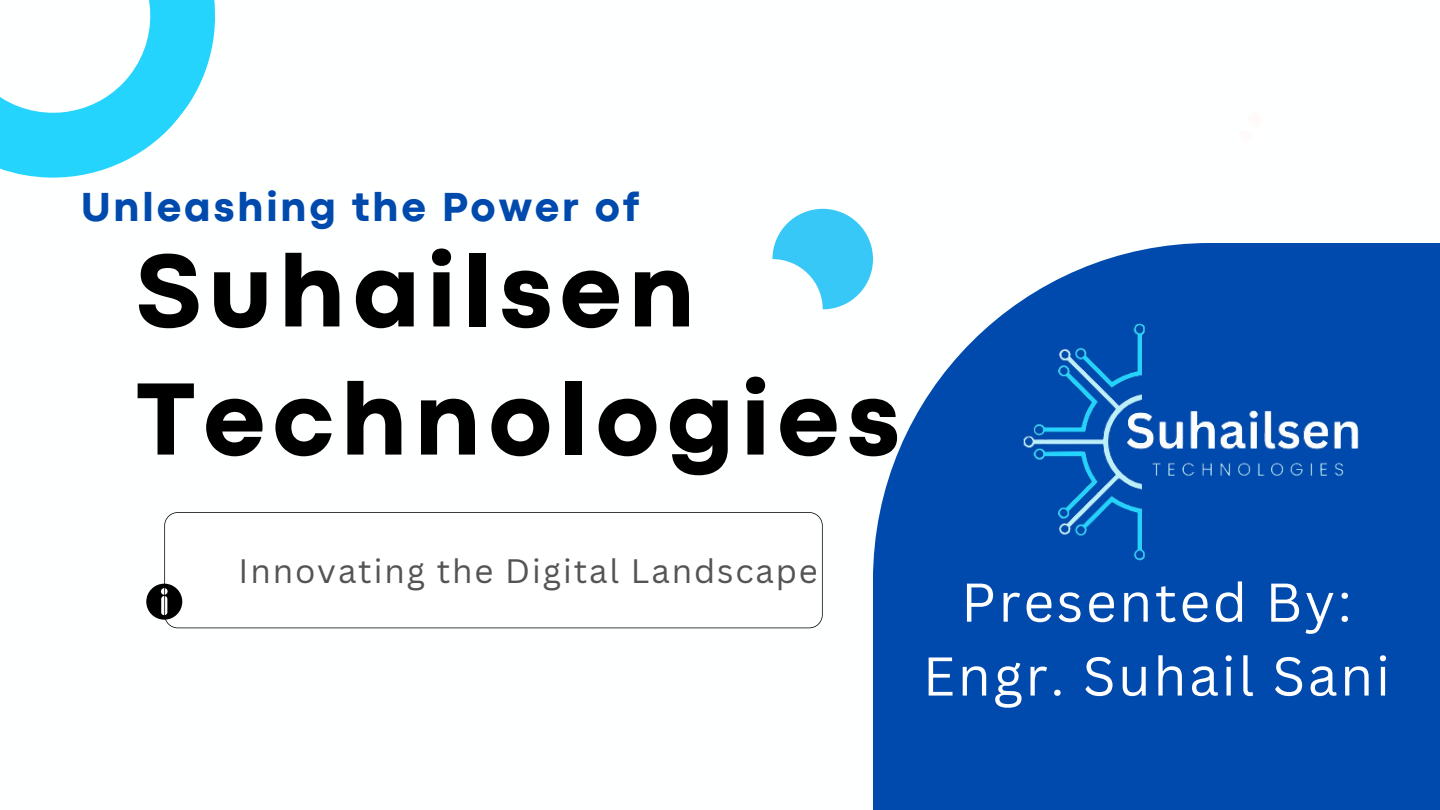
<style>
.page{position:relative;width:1440px;height:810px;background:#fff}
.page>*{position:absolute;margin:0;border:0;box-sizing:border-box;transform-origin:0 0}
.t1{font:800 107.1px "Codec Pro";letter-spacing:.07em;color:#000}
.t2{font:53.3px "Canva Sans";letter-spacing:.05em;color:#fff}
.t3{font:800 42.3px "Codec Pro";letter-spacing:.07em;color:#004aad}
.t4{font:33px "Canva Sans";letter-spacing:.055em;color:#545454}
</style>
<div class="page">
<div style="left:873px;top:340px;width:567px;height:470px;background:#004aad"></div>
<svg style="left:772px;top:209px;width:101px;height:100px;fill:#38c8f8"></svg>
<svg style="left:0;top:0;width:216px;height:178px"></svg>
<svg style="left:164px;top:512px;width:659px;height:116px"></svg>
<svg style="left:146px;top:584px;width:36px;height:36px"></svg>
<img style="left:973px;top:243px;width:467px;height:432px">
<p class="t3" style="left:81px;top:192px;width:560px">Unleashing the Power of</p>
<p class="t1" style="left:136px;top:253px;width:561px">Suhailsen</p>
<p class="t1" style="left:136px;top:381px;width:765px">Technologies</p>
<p class="t4" style="left:239px;top:547px;width:581px">Innovating the Digital Landscape</p>
<p class="t2" style="left:961px;top:565px;width:392px">Presented By:</p>
<p class="t2" style="left:923px;top:639px;width:469px">Engr. Suhail Sani</p>
</div>
